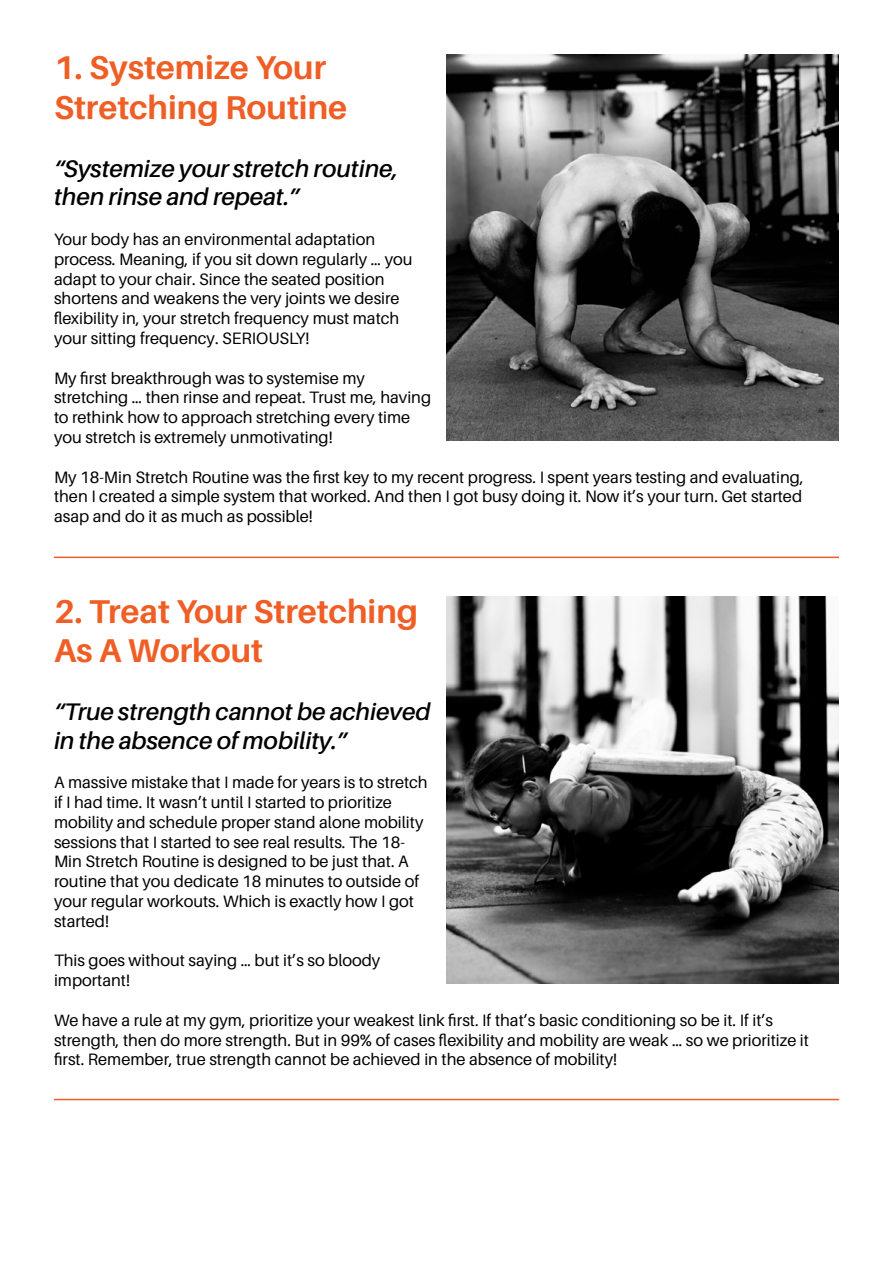
<style>
.page{position:relative;width:893px;height:1263px;background:#fff}
.page>*{position:absolute;margin:0;border:0;box-sizing:border-box;transform-origin:0 0}
.t1{font:700 33px/39.6px "Aileron";color:#ef5e25}
.t2{font:italic 600 24px/28.8px "Aileron";color:#000}
.t3{font:16.5px/19.8px "Aileron";color:#000}
</style>
<div class="page">
<hr style="left:54px;top:1099px;width:785px;height:1px;background:#ef5e25">
<hr style="left:54px;top:557px;width:785px;height:1px;background:#ef5e25">
<img style="left:446px;top:54px;width:393px;height:387px">
<img style="left:446px;top:597px;width:393px;height:386px">
<h1 class="t1" style="left:54px;top:48px;width:295px">1. Systemize Your<br>Stretching Routine</h1>
<h2 class="t2" style="left:54px;top:154px;width:346px">“Systemize your stretch routine, then rinse and repeat.”</h2>
<p class="t3" style="left:54px;top:230px;width:360px">Your body has an environmental adaptation process. Meaning, if you sit down regularly … you adapt to your chair. Since the seated position shortens and weakens the very joints we desire flexibility in, your stretch frequency must match your sitting frequency. SERIOUSLY!</p>
<p class="t3" style="left:54px;top:368px;width:379px">My first breakthrough was to systemise my stretching … then rinse and repeat. Trust me, having to rethink how to approach stretching every time you stretch is extremely unmotivating!</p>
<p class="t3" style="left:54px;top:467px;width:751px;text-align:justify">My 18-Min Stretch Routine was the first key to my recent progress. I spent years testing and evaluating, then I created a simple system that worked. And then I got busy doing it. Now it’s your turn. Get started asap and do it as much as possible!</p>
<h1 class="t1" style="left:54px;top:592px;width:366px">2. Treat Your Stretching<br>As A Workout</h1>
<h2 class="t2" style="left:54px;top:697px;width:378px">“True strength cannot be achieved in the absence of mobility.”</h2>
<p class="t3" style="left:54px;top:773px;width:375px">A massive mistake that I made for years is to stretch if I had time. It wasn’t until I started to prioritize mobility and schedule proper stand alone mobility sessions that I started to see real results. The 18- Min Stretch Routine is designed to be just that. A routine that you dedicate 18 minutes to outside of your regular workouts. Which is exactly how I got started!</p>
<p class="t3" style="left:54px;top:951px;width:328px">This goes without saying … but it’s so bloody important!</p>
<p class="t3" style="left:54px;top:1010px;width:756px">We have a rule at my gym, prioritize your weakest link first. If that’s basic conditioning so be it. If it’s strength, then do more strength. But in 99% of cases flexibility and mobility are weak … so we prioritize it first. Remember, true strength cannot be achieved in the absence of mobility!</p>
</div>
